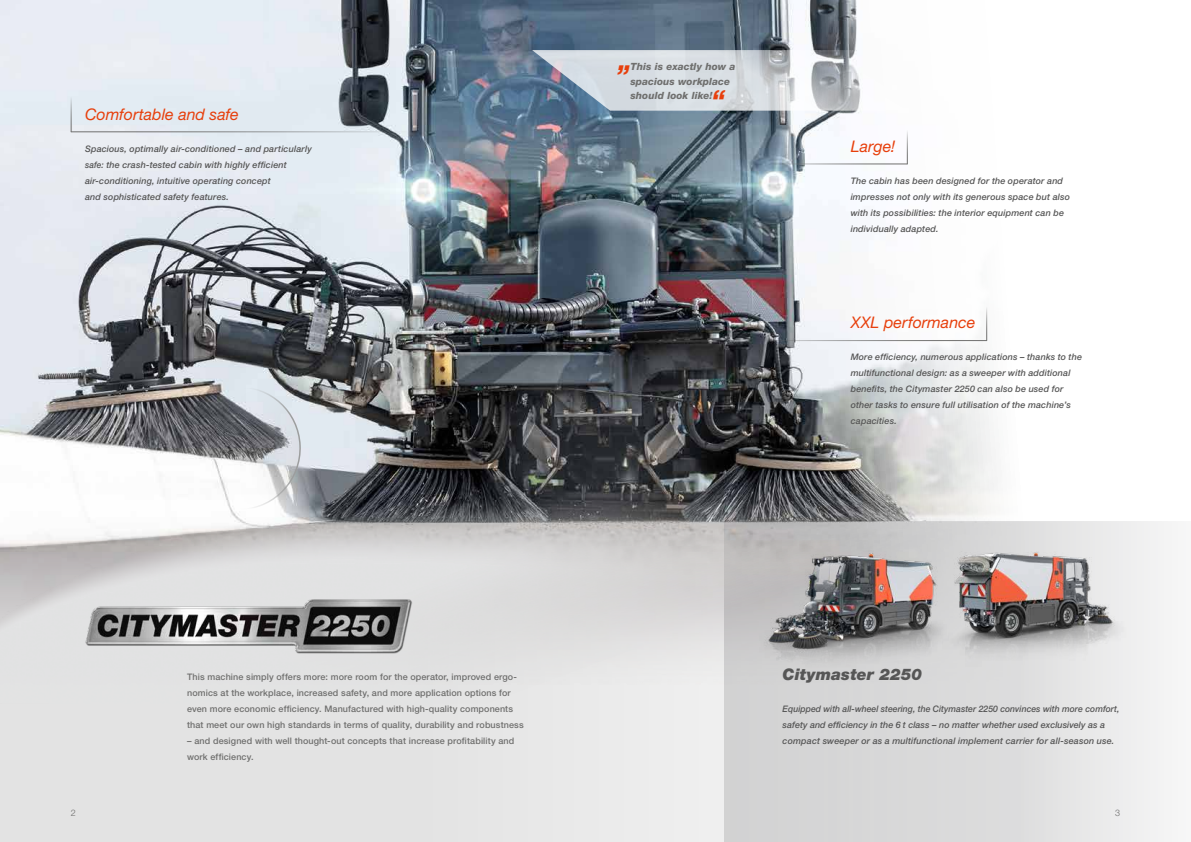
<style>
.page{position:relative;width:1191px;height:842px;background:#fff}
.page>*{position:absolute;margin:0;border:0;box-sizing:border-box;transform-origin:0 0}
.t1{font:italic 800 26.5px "Helvetica Neue LT Std";color:#e73f0c}
.t2{font:italic 16px "Helvetica Neue LT Std";color:#e73f0c}
.t3{font:italic 900 16px "Helvetica Neue LT Std";color:#565656}
.t4{font:italic 800 9.9px/14.4px "Helvetica Neue LT Std";letter-spacing:.005em;color:#6f6f6e}
.t5{font:italic 500 9px/16px "Helvetica Neue LT Std";letter-spacing:.015em;color:#565656}
.t6{font:500 9px/16px "Helvetica Neue LT Std";letter-spacing:.01em;color:#6f6f6e}
.t7{font:italic 500 9px/15.5px "Helvetica Neue LT Std";letter-spacing:.015em;color:#565656;scale:.96 1}
.t8{font:300 9px "Helvetica Neue LT Std";color:#6f6f6e}
</style>
<div class="page">
<img style="left:0;top:0;width:998px;height:515px">
<svg style="left:0;top:703px;width:724px;height:139px;background:#e5e5e5"></svg>
<div style="left:724px;top:521px;width:467px;height:321px;background:linear-gradient(to right,#cdcdcd,#f0f0f0)"></div>
<img style="left:0;top:451px;width:984px;height:252px">
<img style="left:77px;top:598px;width:347px;height:55px">
<img style="left:747px;top:538px;width:246px;height:135px">
<img style="left:913px;top:534px;width:246px;height:135px">
<svg style="left:177px;top:386px;width:124px;height:125px"></svg>
<svg style="left:509px;top:50px;width:489px;height:61px"></svg>
<hr style="left:71px;top:132px;width:337px;height:1px;background:#6f6f6e">
<hr style="left:71px;top:96px;width:1px;height:36px;background:#6f6f6e">
<hr style="left:768px;top:164px;width:139px;height:1px;background:#6f6f6e">
<hr style="left:907px;top:129px;width:1px;height:35px;background:#6f6f6e">
<hr style="left:755px;top:340px;width:232px;height:1px;background:#6f6f6e">
<hr style="left:986px;top:306px;width:1px;height:35px;background:#6f6f6e">
<h1 class="t1" style="left:619px;top:45px;width:15px">„</h1>
<p class="t4" style="left:630px;top:60px;width:107px">This is exactly how a spacious workplace should look like!</p>
<h1 class="t1" style="left:711px;top:83px;width:15px">“</h1>
<h2 class="t2" style="left:85px;top:105px;width:155px">Comfortable and safe</h2>
<p class="t5" style="left:85px;top:141px;width:228px">Spacious, optimally air-conditioned – and particularly safe: the crash-tested cabin with highly efficient air-conditioning, intuitive operating concept<br>and sophisticated safety features.</p>
<h2 class="t2" style="left:850px;top:137px;width:46px">Large!</h2>
<p class="t5" style="left:850px;top:173px;width:221px">The cabin has been designed for the operator and impresses not only with its generous space but also with its possibilities: the interior equipment can be individually adapted.</p>
<p class="t6" style="left:187px;top:669px;width:338px">This machine simply offers more: more room for the operator, improved ergo&shy;nomics at the workplace, increased safety, and more application options for even more economic efficiency. Manufactured with high-quality components that meet our own high standards in terms of quality, durability and robustness</p>
<p class="t6" style="left:187px;top:733px;width:329px">– and designed with well thought-out concepts that increase profitability and work efficiency.</p>
<h2 class="t2" style="left:850px;top:313px;width:126px">XXL performance</h2>
<p class="t5" style="left:850px;top:349px;width:233px">More efficiency, numerous applications – thanks to the multifunctional design: as a sweeper with additional benefits, the Citymaster 2250 can also be used for other tasks to ensure full utilisation of the machine’s capacities.</p>
<h2 class="t3" style="left:782px;top:664px;width:141px">Citymaster 2250</h2>
<p class="t7" style="left:782px;top:701px;width:352px">Equipped with all-wheel steering, the Citymaster 2250 convinces with more comfort, safety and efficiency in the 6 t class – no matter whether used exclusively as a</p>
<p class="t5" style="left:782px;top:733px;width:333px">compact sweeper or as a multifunctional implement carrier for all-season use.</p>
<p class="t8" style="left:71px;top:807px;width:7px">2</p>
<p class="t8" style="left:1115px;top:807px;width:7px">3</p>
</div>
